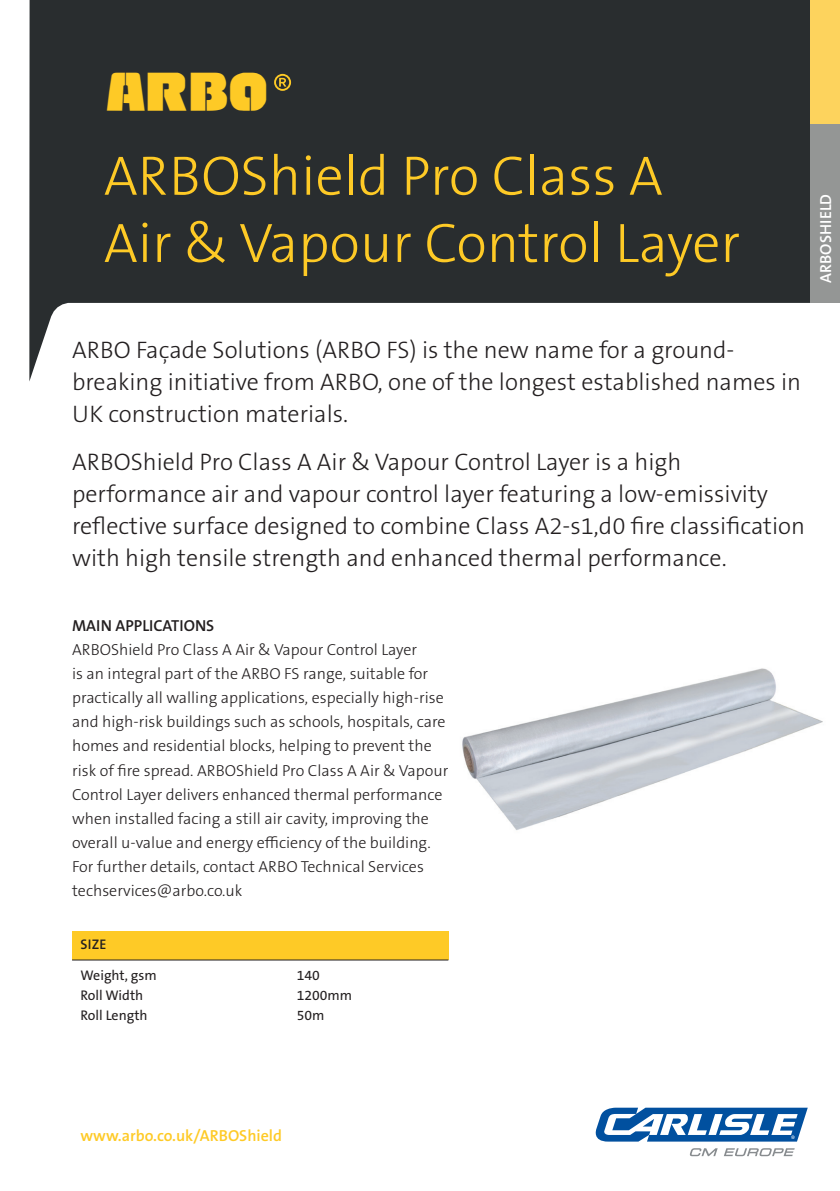
<style>
.page{position:relative;width:840px;height:1191px;background:#fff}
.page>*{position:absolute;margin:0;border:0;box-sizing:border-box;transform-origin:0 0}
.t1{font:300 56px/67.2px "The Sans B W3";color:#feca26}
.t2{font:38px "ARBO Plain";color:#feca26}
.t3{font:300 24px/32px "The Sans B W3";color:#231f20}
.t4{font:300 16px/24px "The Sans B W3";color:#231f20}
.t5{font:600 16px "The Sans B W6";color:#feca26}
.t6{font:600 16px "The Sans B W6";color:#231f20}
.t7{font:600 16px "The Sans B W6";color:#fff}
.t8{font:14px "The Sans B5 Plain";color:#231f20}
.t9{font:600 14px "The Sans B W6";color:#231f20}
</style>
<div class="page">
<svg style="left:29px;top:0;width:780px;height:381px;fill:#292d2f"></svg>
<div style="left:809px;top:0;width:30px;height:125px;background:#fdd35d"></div>
<div style="left:809px;top:125px;width:30px;height:178px;background:#949695"></div>
<svg style="left:595px;top:1107px;width:212px;height:34px"></svg>
<svg style="left:689px;top:1148px;width:28px;height:8px"></svg>
<svg style="left:724px;top:1148px;width:70px;height:8px"></svg>
<div style="left:72px;top:931px;width:376px;height:29px;background:#feca26"></div>
<hr style="left:72px;top:959px;width:376px;height:1px;background:#231f20">
<svg style="left:274px;top:74px;width:17px;height:17px"></svg>
<img style="left:462px;top:668px;width:361px;height:162px">
<h2 class="t2" style="left:105px;top:72px;width:164px">ARBO</h2>
<h1 class="t1" style="left:104px;top:142px;width:637px">ARBOShield Pro Class A<br>Air &amp; Vapour Control Layer</h1>
<p class="t7" style="left:815px;top:283px;width:91px;rotate:-90deg">ARBOSHIELD</p>
<h3 class="t3" style="left:72px;top:334px;width:730px">ARBO Façade Solutions (ARBO FS) is the new name for a ground&shy;breaking initiative from ARBO, one of the longest established names in<br>UK construction materials.</h3>
<p class="t3" style="left:72px;top:446px;width:734px">ARBOShield Pro Class A Air &amp; Vapour Control Layer is a high performance air and vapour control layer featuring a low-emissivity reflective surface designed to combine Class A2-s1,d0 fire classification with high tensile strength and enhanced thermal performance.</p>
<p class="t6" style="left:72px;top:616px;width:144px">MAIN APPLICATIONS</p>
<p class="t4" style="left:72px;top:638px;width:377px">ARBOShield Pro Class A Air &amp; Vapour Control Layer<br>is an integral part of the ARBO FS range, suitable for practically all walling applications, especially high-rise and high-risk buildings such as schools, hospitals, care homes and residential blocks, helping to prevent the risk of fire spread. ARBOShield Pro Class A Air &amp; Vapour Control Layer delivers enhanced thermal performance when installed facing a still air cavity, improving the overall u-value and energy efficiency of the building.<br>For further details, contact ARBO Technical Services techservices@arbo.co.uk</p>
<p class="t9" style="left:80px;top:935px;width:28px">SIZE</p>
<p class="t8" style="left:80px;top:968px;width:78px">Weight, gsm</p>
<p class="t8" style="left:296px;top:968px;width:25px">140</p>
<p class="t8" style="left:80px;top:988px;width:64px">Roll Width</p>
<p class="t8" style="left:296px;top:988px;width:57px">1200mm</p>
<p class="t8" style="left:80px;top:1008px;width:69px">Roll Length</p>
<p class="t8" style="left:296px;top:1008px;width:29px">50m</p>
<p class="t5" style="left:80px;top:1125px;width:203px">www.arbo.co.uk/ARBOShield</p>
</div>
